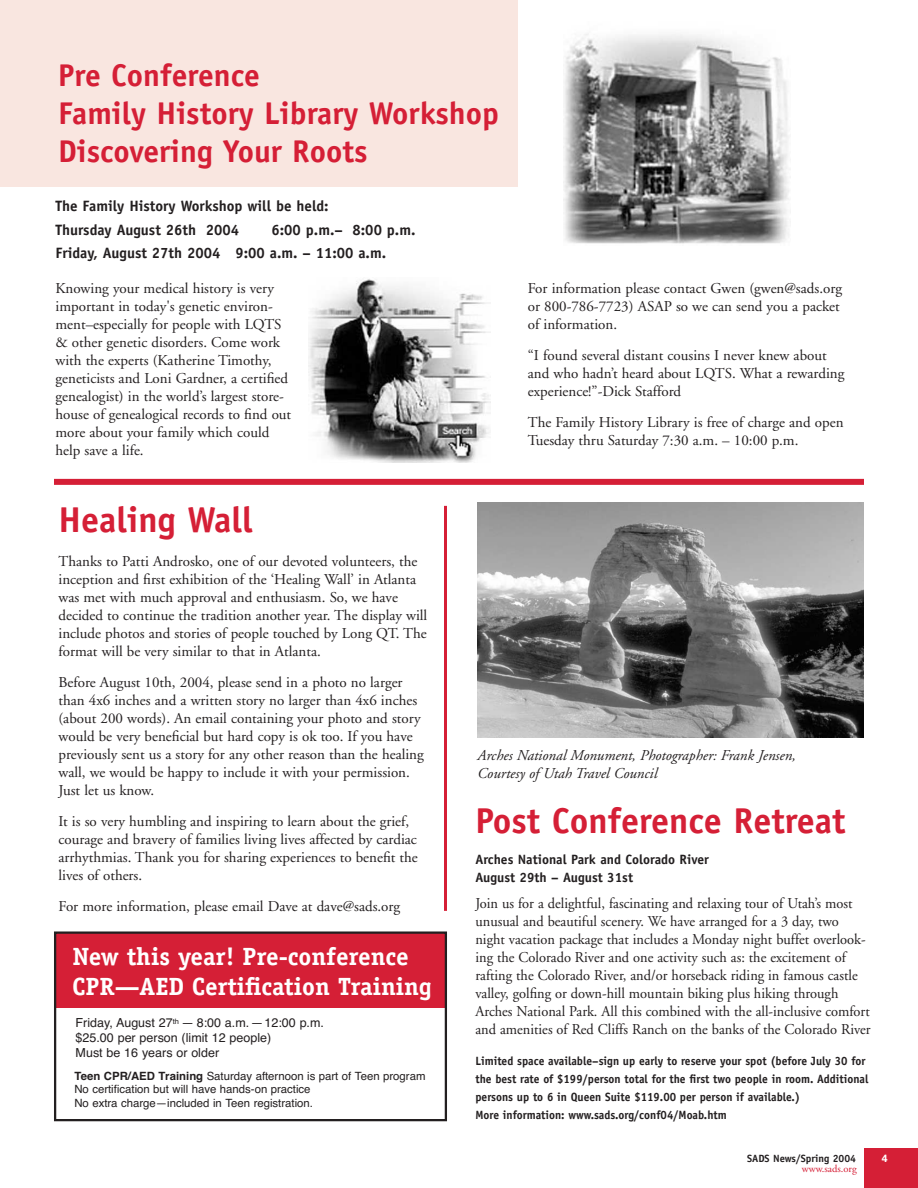
<style>
.page{position:relative;width:918px;height:1188px;background:#fff}
.page>*{position:absolute;margin:0;border:0;box-sizing:border-box;transform-origin:0 0}
.t1{font:700 36px "Officina Sans";color:#d51f36}
.t2{font:700 31.5px/37.8px "Officina Sans";color:#d51f36}
.t3{font:700 24.9px/30px "Officina Serif";color:#fff}
.t4{font:15px/18px "Adobe Garamond";color:#231f20}
.t5{font:15px/18px "Adobe Garamond";color:#231f20;scale:.96 1}
.t6{font:700 15px/23.4px "Officina Sans";color:#231f20}
.t7{font:italic 15px/18px "Adobe Garamond";color:#231f20}
.t8{font:700 13.5px/18px "Officina Sans";color:#231f20}
.t9{font:12.45px/15px "Helvetica";color:#231f20}
.t10{font:700 12px/18px "Officina Sans";color:#231f20;scale:.96 1}
.t11{font:italic 11.4px/13.6px "Helvetica";color:#231f20}
.t12{font:700 10.5px "Officina Sans";color:#231f20}
.t13{font:10.5px "Adobe Garamond";color:#d51f36}
.t14{font:700 10.5px "Univers";color:#fff}
.s1{font-weight:700}
</style>
<div class="page">
<div style="left:55px;top:933px;width:391px;height:75px;background:#d51f36"></div>
<div style="left:54px;top:931px;width:393px;height:190px;border:2px solid #231f20"></div>
<div style="left:0;top:0;width:518px;height:186px;background:#f9e6e0"></div>
<div style="left:865px;top:1148px;width:53px;height:40px;background:#d51f36"></div>
<hr style="left:444px;top:506px;width:3px;height:405px;background:#d51f36">
<img style="left:309px;top:279px;width:181px;height:183px">
<img style="left:563px;top:33px;width:226px;height:211px">
<img style="left:477px;top:503px;width:387px;height:235px">
<div style="left:54px;top:479px;width:810px;height:6px;background:#d51f36"></div>
<h2 class="t2" style="left:58px;top:59px;width:442px">Pre Conference<br>Family History Library Workshop<br>Discovering Your Roots</h2>
<p class="t6" style="left:56px;top:196px;width:275px">The Family History Workshop will be held:<br>Thursday August 26th 2004</p>
<p class="t6" style="left:56px;top:219px;width:361px;text-indent:216px">6:00 p.m.– 8:00 p.m.<br>Friday, August 27th 2004 9:00 a.m. – 11:00 a.m.</p>
<p class="t4" style="left:56px;top:280px;width:237px">Knowing your medical history is very important in today's genetic environ&shy;ment–especially for people with LQTS &amp; other genetic disorders. Come work with the experts (Katherine Timothy, geneticists and Loni Gardner, a certified genealogist) in the world’s largest store&shy;house of genealogical records to find out more about your family which could help save a life.</p>
<p class="t4" style="left:528px;top:280px;width:316px">For information please contact Gwen (gwen@sads.org or 800-786-7723) ASAP so we can send you a packet of information.</p>
<p class="t4" style="left:528px;top:347px;width:318px">“I found several distant cousins I never knew about and who hadn’t heard about LQTS. What a rewarding experience!”-Dick Stafford</p>
<p class="t4" style="left:528px;top:414px;width:317px">The Family History Library is free of charge and open<br>Tuesday thru Saturday 7:30 a.m. – 10:00 p.m.</p>
<h1 class="t1" style="left:58px;top:506px;width:196px">Healing Wall</h1>
<p class="t4" style="left:58px;top:553px;width:370px">Thanks to Patti Androsko, one of our devoted volunteers, the inception and first exhibition of the ‘Healing Wall’ in Atlanta was met with much approval and enthusiasm. So, we have decided to continue the tradition another year. The display will include photos and stories of people touched by Long QT. The format will be very similar to that in Atlanta.</p>
<p class="t4" style="left:58px;top:674px;width:367px">Before August 10th, 2004, please send in a photo no larger than 4x6 inches and a written story no larger than 4x6 inches (about 200 words). An email containing your photo and story would be very beneficial but hard copy is ok too. If you have previously sent us a story for any other reason than the healing wall, we would be happy to include it with your permission.<br>Just let us know.</p>
<p class="t4" style="left:58px;top:813px;width:361px">It is so very humbling and inspiring to learn about the grief, courage and bravery of families living lives affected by cardiac arrhythmias. Thank you for sharing experiences to benefit the lives of others.</p>
<p class="t4" style="left:58px;top:898px;width:343px">For more information, please email Dave at dave@sads.org</p>
<h3 class="t3" style="left:73px;top:944px;width:361px">New this year! Pre-conference<br>CPR—AED Certification Training</h3>
<p class="t9" style="left:76px;top:1017px;width:250px">Friday, August 27<sup>th</sup> — 8:00 a.m.—12:00 p.m. $25.00 per person (limit 12 people)<br>Must be 16 years or older</p>
<p class="t11" style="left:74px;top:1070px;width:353px"><span class="s1">Teen CPR/AED Training</span> Saturday afternoon is part of Teen program<br>No certification but will have hands-on practice<br>No extra charge—included in Teen registration.</p>
<p class="t7" style="left:478px;top:747px;width:320px">Arches National Monument, Photographer: Frank Jensen,<br>Courtesy of Utah Travel Council</p>
<h1 class="t1" style="left:475px;top:807px;width:372px">Post Conference Retreat</h1>
<p class="t8" style="left:475px;top:851px;width:235px">Arches National Park and Colorado River<br>August 29th – August 31st</p>
<p class="t5" style="left:475px;top:896px;width:413px">Join us for a delightful, fascinating and relaxing tour of Utah’s most unusual and beautiful scenery. We have arranged for a 3 day, two night vacation package that includes a Monday night buffet overlook&shy;ing the Colorado River and one activity such as: the excitement of rafting the Colorado River, and/or horseback riding in famous castle valley, golfing or down-hill mountain biking plus hiking through Arches National Park. All this combined with the all-inclusive comfort and amenities of Red Cliffs Ranch on the banks of the Colorado River</p>
<p class="t10" style="left:475px;top:1053px;width:411px">Limited space available–sign up early to reserve your spot (before July 30 for the best rate of $199/person total for the first two people in room. Additional persons up to 6 in Queen Suite $119.00 per person if available.)<br>More information: www.sads.org/conf04/Moab.htm</p>
<p class="t12" style="left:747px;top:1155px;width:110px">SADS News/Spring 2004</p>
<p class="t14" style="left:882px;top:1154px;width:7px">4</p>
<p class="t13" style="left:802px;top:1165px;width:56px">www.sads.org</p>
</div>
